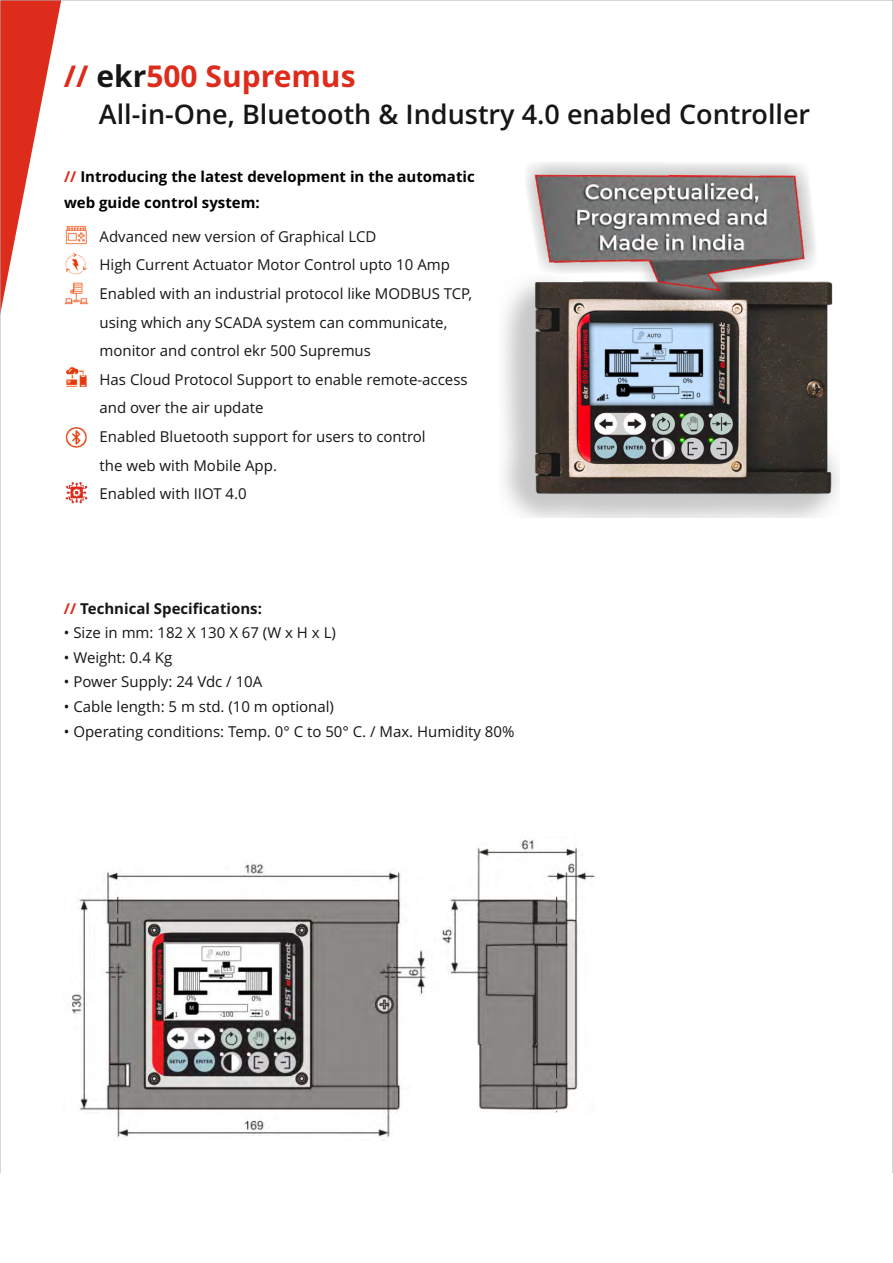
<style>
.page{position:relative;width:893px;height:1263px;background:#fff}
.page>*{position:absolute;margin:0;border:0;box-sizing:border-box;transform-origin:0 0}
.t1{font:700 30px "Open Sans";color:#dd2b1c}
.t2{font:600 27px "Open Sans";color:#151616}
.t3{font:15px/28.7px "Open Sans";color:#151616}
.t4{font:700 15px/25.5px "Open Sans";color:#000}
.t5{font:700 15px "Open Sans";color:#151616}
.s1{color:#151616}
.s2{color:#dd2b1c}
</style>
<div class="page">
<svg style="left:2px;top:2px;width:59px;height:303px"></svg>
<img style="left:71px;top:839px;width:524px;height:299px">
<img style="left:504px;top:281px;width:335px;height:237px">
<div style="left:518px;top:157px;width:303px;height:151px;background:#afb0b0;opacity:.98"></div>
<img style="left:531px;top:170px;width:277px;height:126px">
<img style="left:65px;top:225px;width:22px;height:20px">
<img style="left:65px;top:482px;width:23px;height:22px">
<img style="left:65px;top:252px;width:22px;height:23px">
<img style="left:65px;top:367px;width:22px;height:20px">
<img style="left:65px;top:427px;width:22px;height:21px">
<img style="left:64px;top:282px;width:24px;height:23px">
<h1 class="t1" style="left:64px;top:64px;width:293px">// <span class="s1">ekr</span>500 Supremus</h1>
<h2 class="t2" style="left:99px;top:104px;width:713px">All-in-One, Bluetooth &amp; Industry 4.0 enabled Controller</h2>
<p class="t4" style="left:64px;top:166px;width:412px"><span class="s2">//</span> Introducing the latest development in the automatic web guide control system:</p>
<p class="t3" style="left:100px;top:224px;width:374px">Advanced new version of Graphical LCD<br>High Current Actuator Motor Control upto 10 Amp Enabled with an industrial protocol like MODBUS TCP, using which any SCADA system can communicate, monitor and control ekr 500 Supremus<br>Has Cloud Protocol Support to enable remote-access and over the air update<br>Enabled Bluetooth support for users to control<br>the web with Mobile App.<br>Enabled with IIOT 4.0</p>
<p class="t5" style="left:64px;top:602px;width:200px"><span class="s2">//</span> Technical Specifications:</p>
<p class="t3" style="left:64px;top:620px;width:273px">• Size in mm: 182 X 130 X 67 (W x H x L)</p>
<p class="t3" style="left:64px;top:645px;width:110px">• Weight: 0.4 Kg</p>
<p class="t3" style="left:64px;top:669px;width:200px">• Power Supply: 24 Vdc / 10A</p>
<p class="t3" style="left:64px;top:694px;width:272px">• Cable length: 5 m std. (10 m optional)</p>
<p class="t3" style="left:64px;top:718px;width:452px">• Operating conditions: Temp. 0° C to 50° C. / Max. Humidity 80%</p>
</div>
